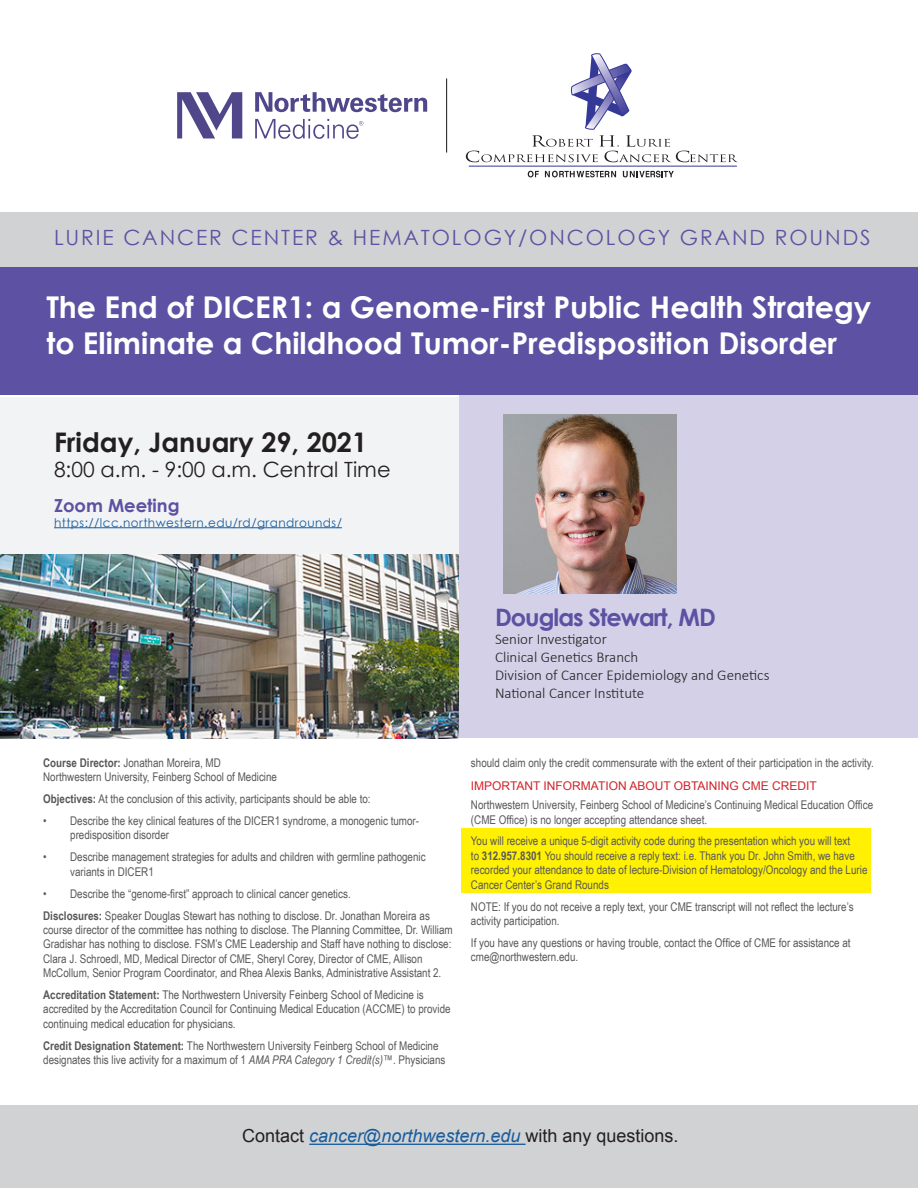
<style>
.page{position:relative;width:918px;height:1188px;background:#fff}
.page>*{position:absolute;margin:0;border:0;box-sizing:border-box;transform-origin:0 0}
.t1{font:700 30px/36px "Century Gothic";color:#fff}
.t2{font:700 27px "Century Gothic";color:#231f20}
.Faculty_Name{font:700 24px "Century Gothic";letter-spacing:-.04em;color:#5c51a2}
.t3{font:21px "Century Gothic";letter-spacing:.09em;color:#5c51a2}
.t4{font:21px "Century Gothic";color:#231f20}
.t5{font:18px "Arial";color:#231f20}
.t6{font:700 18px "Century Gothic";color:#5c51a2}
.faculty_description{font:300 15px/18px "Calibri";color:#231f20}
.cme_small_print{font:12px/14.4px "Arial Narrow";color:#57585a}
.t7{font:12px "Century Gothic";letter-spacing:.04em;color:#175d9e}
.t8{font:12px "Arial";color:#d1232a}
.s1{font-weight:700}
.s2{font-style:italic}
.s3{font-style:italic;color:#175d9e}
</style>
<div class="page">
<div style="left:462px;top:828px;width:409px;height:65px;background:#fff101"></div>
<div style="left:459px;top:395px;width:459px;height:343px;background:#d3d0e7"></div>
<div style="left:0;top:1105px;width:918px;height:83px;background:#d1d2d4"></div>
<div style="left:0;top:212px;width:918px;height:91px;background:#d1d2d4"></div>
<div style="left:0;top:267px;width:918px;height:128px;background:#5c51a2"></div>
<div style="left:0;top:398px;width:459px;height:336px;background:#f2f3f4"></div>
<svg style="left:255px;top:92px;width:172px;height:20px"></svg>
<svg style="left:177px;top:92px;width:65px;height:46px"></svg>
<svg style="left:255px;top:119px;width:108px;height:20px"></svg>
<svg style="left:528px;top:171px;width:11px;height:6px"></svg>
<svg style="left:545px;top:171px;width:71px;height:6px"></svg>
<svg style="left:623px;top:171px;width:51px;height:6px"></svg>
<hr style="left:469px;top:166px;width:268px;height:1px;background:#343896">
<svg style="left:466px;top:54px;width:272px;height:108px"></svg>
<hr style="left:446px;top:78px;width:1px;height:75px;background:#231f20">
<hr style="left:54px;top:527px;width:288px;height:1px;background:#175d9e">
<hr style="left:309px;top:1144px;width:217px;height:1px;background:#175d9e">
<img style="left:0;top:555px;width:459px;height:183px">
<img style="left:503px;top:415px;width:173px;height:179px">
<p class="t3" style="left:54px;top:223px;width:818px">LURIE CANCER CENTER &amp; HEMATOLOGY/ONCOLOGY GRAND ROUNDS</p>
<p class="t1" style="left:46px;top:287px;width:826px">The End of DICER1: a Genome-First Public Health Strategy to Eliminate a Childhood Tumor-Predisposition Disorder</p>
<p class="t2" style="left:54px;top:422px;width:315px">Friday, January 29, 2021</p>
<p class="t4" style="left:54px;top:455px;width:338px">8:00 a.m. - 9:00 a.m. Central Time</p>
<p class="t6" style="left:54px;top:492px;width:127px">Zoom Meeting</p>
<p class="t7" style="left:54px;top:514px;width:290px">https://lcc.northwestern.edu/rd/grandrounds/</p>
<p class="Faculty_Name" style="left:495px;top:599px;width:222px">Douglas Stewart, MD</p>
<p class="faculty_description" style="left:495px;top:630px;width:276px">Senior Investigator<br>Clinical Genetics Branch<br>Division of Cancer Epidemiology and Genetics<br>National Cancer Institute</p>
<p class="cme_small_print" style="left:43px;top:755px;width:235px"><span class="s1">Course Director:</span> Jonathan Moreira, MD<br>Northwestern University, Feinberg School of Medicine</p>
<p class="cme_small_print" style="left:43px;top:791px;width:329px"><span class="s1">Objectives:</span> At the conclusion of this activity, participants should be able to:</p>
<p class="cme_small_print" style="left:70px;top:813px;width:350px;text-indent:-27px">• Describe the key clinical features of the DICER1 syndrome, a monogenic tumor&shy;predisposition disorder</p>
<p class="cme_small_print" style="left:70px;top:850px;width:357px;text-indent:-27px">• Describe management strategies for adults and children with germline pathogenic variants in DICER1</p>
<p class="cme_small_print" style="left:43px;top:886px;width:309px">• Describe the “genome-first” approach to clinical cancer genetics.</p>
<p class="cme_small_print" style="left:43px;top:908px;width:411px"><span class="s1">Disclosures:</span> Speaker Douglas Stewart has nothing to disclose. Dr. Jonathan Moreira as course director of the committee has nothing to disclose. The Planning Committee, Dr. William Gradishar has nothing to disclose. FSM’s CME Leadership and Staff have nothing to disclose:<br>Clara J. Schroedl, MD, Medical Director of CME, Sheryl Corey, Director of CME, Allison McCollum, Senior Program Coordinator, and Rhea Alexis Banks, Administrative Assistant 2.</p>
<p class="cme_small_print" style="left:43px;top:987px;width:409px"><span class="s1">Accreditation Statement:</span> The Northwestern University Feinberg School of Medicine is accredited by the Accreditation Council for Continuing Medical Education (ACCME) to provide continuing medical education for physicians.</p>
<p class="cme_small_print" style="left:43px;top:1038px;width:404px"><span class="s1">Credit Designation Statement:</span> The Northwestern University Feinberg School of Medicine designates this live activity for a maximum of 1 <span class="s2">AMA PRA Category 1 Credit(s)</span>™. Physicians</p>
<p class="cme_small_print" style="left:471px;top:755px;width:404px">should claim only the credit commensurate with the extent of their participation in the activity.</p>
<p class="t8" style="left:471px;top:778px;width:348px">IMPORTANT INFORMATION ABOUT OBTAINING CME CREDIT</p>
<p class="cme_small_print" style="left:471px;top:797px;width:404px">Northwestern University, Feinberg School of Medicine’s Continuing Medical Education Office (CME Office) is no longer accepting attendance sheet.</p>
<p class="cme_small_print" style="left:471px;top:834px;width:398px">You will receive a unique 5-digit activity code during the presentation which you will text<br>to <span class="s1">312.957.8301</span> You should receive a reply text: i.e. Thank you Dr. John Smith, we have recorded your attendance to date of lecture-Division of Hematology/Oncology and the Lurie Cancer Center’s Grand Rounds</p>
<p class="cme_small_print" style="left:471px;top:899px;width:384px">NOTE: If you do not receive a reply text, your CME transcript will not reflect the lecture’s activity participation.</p>
<p class="cme_small_print" style="left:471px;top:935px;width:381px">If you have any questions or having trouble, contact the Office of CME for assistance at cme@northwestern.edu.</p>
<p class="t5" style="left:242px;top:1124px;width:438px">Contact <span class="s3">cancer@northwestern.edu</span> with any questions.</p>
</div>
